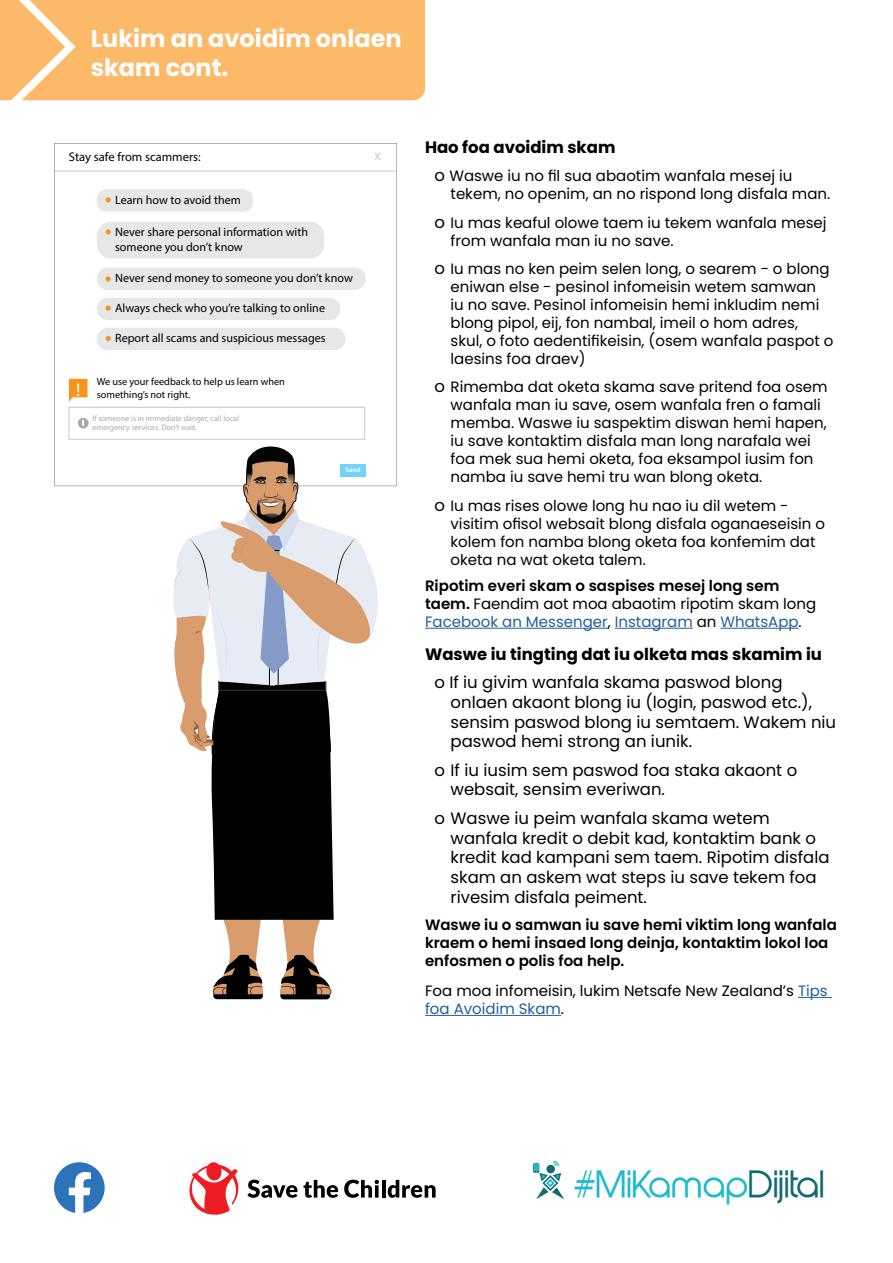
<style>
.page{position:relative;width:893px;height:1263px;background:#fff}
.page>*{position:absolute;margin:0;border:0;box-sizing:border-box;transform-origin:0 0}
.t1{font:34.65px "Abeatby Kai";color:#1cbacb}
.t2{font:700 24px/28.8px "Poppins";color:#fff}
.t3{font:16.5px/19.8px "Poppins";color:#000}
.t4{font:700 16.5px "Poppins";color:#000}
.t5{font:15px/18px "Poppins";color:#000}
.t6{font:600 15px/18px "Poppins";color:#000}
.t7{font:14.85px "Myriad Pro";color:#a7a9ac}
.t8{font:12.6px "Myriad Pro";color:#000}
.t9{font:12.15px/14.5px "Myriad Pro";color:#000}
.t10{font:10.35px/12.3px "Myriad Pro";color:#000}
.t11{font:7.95px/9.6px "Myriad Pro";color:#a7a9ac}
.t12{font:600 6.9px "Myriad Pro";color:#fff}
.s1{font-size:16.5px}
.s2{font-weight:400}
.s3{font-weight:400;color:#215e9e}
.s4{color:#215e9e}
.s5{color:#116972}
</style>
<div class="page">
<svg style="left:54px;top:143px;width:343px;height:343px"></svg>
<svg style="left:106px;top:197px;width:5px;height:5px"></svg>
<svg style="left:106px;top:229px;width:5px;height:5px"></svg>
<svg style="left:106px;top:276px;width:5px;height:5px"></svg>
<svg style="left:106px;top:306px;width:5px;height:5px"></svg>
<svg style="left:106px;top:336px;width:5px;height:5px"></svg>
<svg style="left:54px;top:1162px;width:51px;height:51px"></svg>
<svg style="left:247px;top:1179px;width:50px;height:19px"></svg>
<svg style="left:303px;top:1180px;width:35px;height:18px"></svg>
<svg style="left:344px;top:1179px;width:35px;height:19px"></svg>
<hr style="left:382px;top:1180px;width:3px;height:17px;background:#000">
<svg style="left:388px;top:1180px;width:48px;height:18px"></svg>
<svg style="left:189px;top:1162px;width:50px;height:53px"></svg>
<div style="left:0;top:0;width:425px;height:101px;background:#fcba69"></div>
<hr style="left:425px;top:628px;width:183px;height:1px;background:#215e9e">
<hr style="left:615px;top:628px;width:78px;height:1px;background:#215e9e">
<hr style="left:721px;top:628px;width:78px;height:1px;background:#215e9e">
<hr style="left:798px;top:997px;width:34px;height:1px;background:#215e9e">
<hr style="left:425px;top:1015px;width:136px;height:1px;background:#215e9e">
<svg style="left:223px;top:920px;width:97px;height:74px;fill:#d89c6d"></svg>
<svg style="left:212px;top:954px;width:51px;height:45px"></svg>
<svg style="left:280px;top:955px;width:52px;height:44px"></svg>
<svg style="left:173px;top:446px;width:205px;height:474px"></svg>
<svg style="left:534px;top:1160px;width:30px;height:39px"></svg>
<h2 class="t2" style="left:91px;top:25px;width:312px">Lukim an avoidim onlaen skam cont.</h2>
<p class="t8" style="left:69px;top:149px;width:133px">Stay safe from scammers:</p>
<p class="t9" style="left:115px;top:193px;width:127px">Learn how to avoid them</p>
<p class="t9" style="left:115px;top:225px;width:194px">Never share personal information with someone you don’t know</p>
<p class="t9" style="left:115px;top:271px;width:239px">Never send money to someone you don’t know</p>
<p class="t9" style="left:115px;top:301px;width:211px">Always check who you’re talking to online</p>
<p class="t9" style="left:115px;top:331px;width:212px">Report all scams and suspicious messages</p>
<p class="t10" style="left:76px;top:375px;width:210px;text-indent:21px">We use your feedback to help us learn when <sup>!</sup> something’s not right.</p>
<p class="t11" style="left:92px;top:413px;width:148px">If someone is in immediate danger, call local emergency services. Don’t wait.</p>
<p class="t12" style="left:346px;top:465px;width:17px">Send</p>
<p class="t7" style="left:375px;top:146px;width:8px">x</p>
<p class="t4" style="left:425px;top:138px;width:192px">Hao foa avoidim skam</p>
<p class="t5" style="left:451px;top:167px;width:381px;text-indent:-16px"><span class="s1">o</span> Waswe iu no fil sua abaotim wanfala mesej iu tekem, no openim, an no rispond long disfala man.</p>
<p class="t5" style="left:451px;top:213px;width:378px;text-indent:-16px"><span class="s1">o</span> Iu mas keaful olowe taem iu tekem wanfala mesej from wanfala man iu no save.</p>
<p class="t5" style="left:451px;top:260px;width:384px;text-indent:-16px"><span class="s1">o</span> Iu mas no ken peim selen long, o searem - o blong eniwan else - pesinol infomeisin wetem samwan<br>iu no save. Pesinol infomeisin hemi inkludim nemi blong pipol, eij, fon nambal, imeil o hom adres, skul, o foto aedentifikeisin, (osem wanfala paspot o laesins foa draev)</p>
<p class="t5" style="left:451px;top:378px;width:379px;text-indent:-16px"><span class="s1">o</span> Rimemba dat oketa skama save pritend foa osem wanfala man iu save, osem wanfala fren o famali memba. Waswe iu saspektim diswan hemi hapen, iu save kontaktim disfala man long narafala wei foa mek sua hemi oketa, foa eksampol iusim fon namba iu save hemi tru wan blong oketa.</p>
<p class="t5" style="left:451px;top:496px;width:376px;text-indent:-16px"><span class="s1">o</span> Iu mas rises olowe long hu nao iu dil wetem - visitim ofisol websait blong disfala oganaeseisin o kolem fon namba blong oketa foa konfemim dat oketa na wat oketa talem.</p>
<p class="t6" style="left:425px;top:577px;width:393px">Ripotim everi skam o saspises mesej long sem taem. <span class="s2">Faendim aot moa abaotim ripotim skam long<br></span><span class="s3">Facebook an Messenger</span><span class="s2">,</span> <span class="s3">Instagram</span> <span class="s2">an</span> <span class="s3">WhatsApp</span><span class="s2">.</span></p>
<p class="t4" style="left:425px;top:644px;width:399px">Waswe iu tingting dat iu olketa mas skamim iu</p>
<p class="t3" style="left:451px;top:672px;width:387px;text-indent:-16px">o If iu givim wanfala skama paswod blong onlaen akaont blong iu (login, paswod etc.), sensim paswod blong iu semtaem. Wakem niu paswod hemi strong an iunik.</p>
<p class="t3" style="left:451px;top:760px;width:348px;text-indent:-16px">o If iu iusim sem paswod foa staka akaont o websait, sensim everiwan.</p>
<p class="t3" style="left:451px;top:808px;width:381px;text-indent:-16px">o Waswe iu peim wanfala skama wetem wanfala kredit o debit kad, kontaktim bank o kredit kad kampani sem taem. Ripotim disfala skam an askem wat steps iu save tekem foa rivesim disfala peiment.</p>
<p class="t6" style="left:425px;top:915px;width:413px">Waswe iu o samwan iu save hemi viktim long wanfala kraem o hemi insaed long deinja, kontaktim lokol loa enfosmen o polis foa help.</p>
<p class="t5" style="left:425px;top:982px;width:404px">Foa moa infomeisin, lukim Netsafe New Zealand’s <span class="s4">Tips foa Avoidim Skam</span>.</p>
<h1 class="t1" style="left:575px;top:1170px;width:253px">#MiKamap<span class="s5">Dijital</span></h1>
</div>
